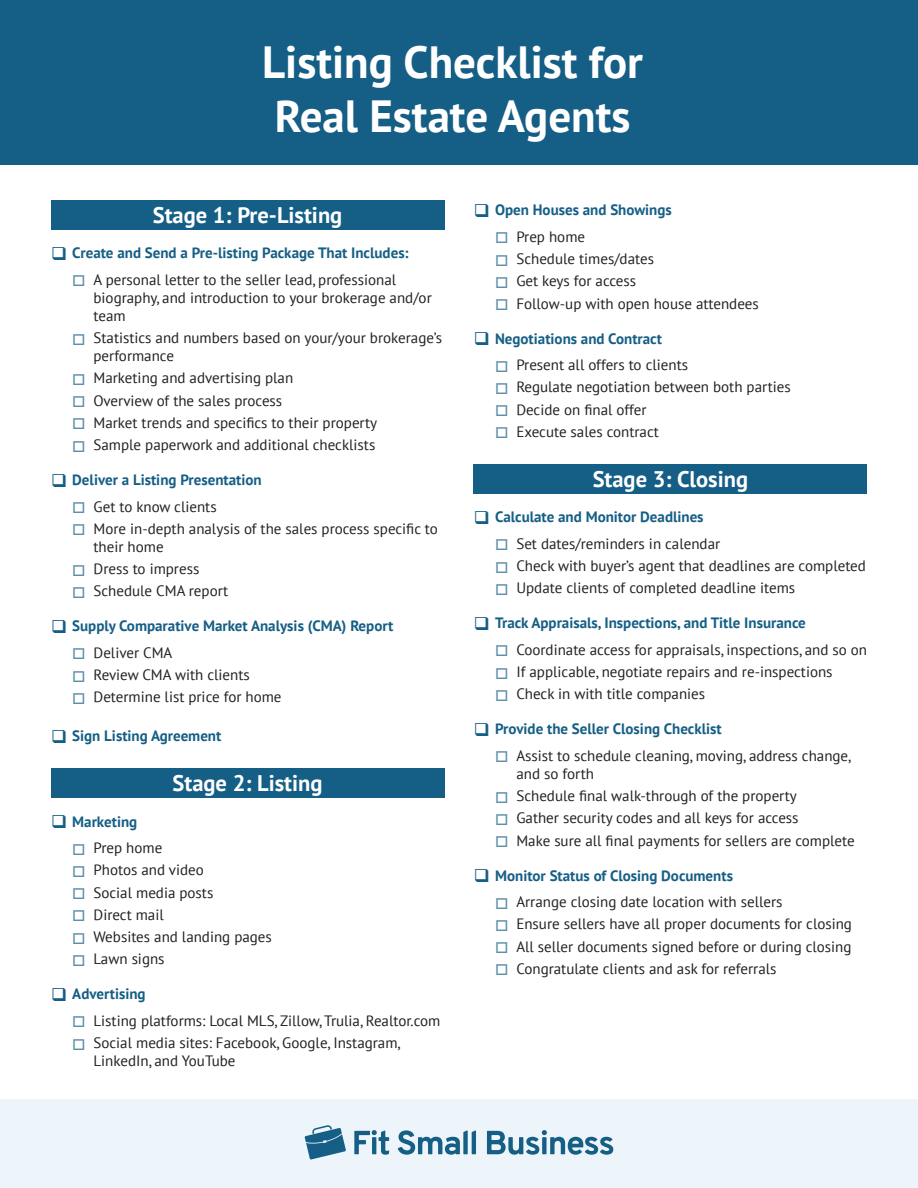
<style>
.page{position:relative;width:918px;height:1188px;background:#fff}
.page>*{position:absolute;margin:0;border:0;box-sizing:border-box;transform-origin:0 0}
.t1{font:700 45px "PT Sans";color:#fff}
.t2{font:700 22.5px "PT Sans";color:#fff}
.t3{font:15px/18px "PT Sans";color:#231f20}
.t4{font:700 15px "PT Sans";color:#155e85}
</style>
<div class="page">
<div style="left:0;top:0;width:918px;height:165px;background:#155e85"></div>
<div style="left:0;top:1100px;width:918px;height:88px;background:#eef5fa"></div>
<svg style="left:305px;top:1125px;width:41px;height:35px"></svg>
<svg style="left:354px;top:1130px;width:35px;height:25px"></svg>
<svg style="left:398px;top:1130px;width:78px;height:25px"></svg>
<svg style="left:487px;top:1130px;width:126px;height:25px"></svg>
<div style="left:51px;top:200px;width:393px;height:29px;background:#155e85"></div>
<div style="left:51px;top:768px;width:393px;height:30px;background:#155e85"></div>
<div style="left:474px;top:464px;width:393px;height:29px;background:#155e85"></div>
<p class="t1" style="left:262px;top:32px;width:382px">Listing Checklist for</p>
<p class="t1" style="left:275px;top:86px;width:357px">Real Estate Agents</p>
<p class="t2" style="left:153px;top:200px;width:191px">Stage 1: Pre-Listing</p>
<p class="t4" style="left:72px;top:243px;width:338px">Create and Send a Pre-listing Package That Includes:</p>
<p class="t3" style="left:94px;top:270px;width:340px">A personal letter to the seller lead, professional biography, and introduction to your brokerage and/or team</p>
<p class="t3" style="left:94px;top:328px;width:350px">Statistics and numbers based on your/your brokerage’s performance</p>
<p class="t3" style="left:94px;top:369px;width:201px">Marketing and advertising plan</p>
<p class="t3" style="left:94px;top:391px;width:190px">Overview of the sales process</p>
<p class="t3" style="left:94px;top:413px;width:285px">Market trends and specifics to their property</p>
<p class="t3" style="left:94px;top:436px;width:283px">Sample paperwork and additional checklists</p>
<p class="t4" style="left:72px;top:470px;width:191px">Deliver a Listing Presentation</p>
<p class="t3" style="left:94px;top:497px;width:125px">Get to know clients</p>
<p class="t3" style="left:94px;top:519px;width:346px">More in-depth analysis of the sales process specific to their home</p>
<p class="t3" style="left:94px;top:560px;width:107px">Dress to impress</p>
<p class="t3" style="left:94px;top:582px;width:136px">Schedule CMA report</p>
<p class="t4" style="left:72px;top:616px;width:323px">Supply Comparative Market Analysis (CMA) Report</p>
<p class="t3" style="left:94px;top:643px;width:80px">Deliver CMA</p>
<p class="t3" style="left:94px;top:666px;width:158px">Review CMA with clients</p>
<p class="t3" style="left:94px;top:688px;width:189px">Determine list price for home</p>
<p class="t4" style="left:72px;top:726px;width:151px">Sign Listing Agreement</p>
<p class="t2" style="left:173px;top:768px;width:151px">Stage 2: Listing</p>
<p class="t4" style="left:72px;top:811px;width:66px">Marketing</p>
<p class="t3" style="left:94px;top:838px;width:70px">Prep home</p>
<p class="t3" style="left:94px;top:861px;width:112px">Photos and video</p>
<p class="t3" style="left:94px;top:883px;width:121px">Social media posts</p>
<p class="t3" style="left:94px;top:905px;width:72px">Direct mail</p>
<p class="t3" style="left:94px;top:927px;width:180px">Websites and landing pages</p>
<p class="t3" style="left:94px;top:950px;width:73px">Lawn signs</p>
<p class="t4" style="left:72px;top:984px;width:75px">Advertising</p>
<p class="t3" style="left:94px;top:1011px;width:348px">Listing platforms: Local MLS, Zillow, Trulia, Realtor.com</p>
<p class="t3" style="left:94px;top:1033px;width:308px">Social media sites: Facebook, Google, Instagram,<br>LinkedIn, and YouTube</p>
<p class="t4" style="left:495px;top:200px;width:178px">Open Houses and Showings</p>
<p class="t3" style="left:516px;top:227px;width:70px">Prep home</p>
<p class="t3" style="left:516px;top:249px;width:139px">Schedule times/dates</p>
<p class="t3" style="left:516px;top:272px;width:121px">Get keys for access</p>
<p class="t3" style="left:516px;top:294px;width:244px">Follow-up with open house attendees</p>
<p class="t4" style="left:495px;top:328px;width:168px">Negotiations and Contract</p>
<p class="t3" style="left:516px;top:355px;width:173px">Present all offers to clients</p>
<p class="t3" style="left:516px;top:378px;width:276px">Regulate negotiation between both parties</p>
<p class="t3" style="left:516px;top:400px;width:132px">Decide on final offer</p>
<p class="t3" style="left:516px;top:422px;width:144px">Execute sales contract</p>
<p class="t2" style="left:593px;top:464px;width:157px">Stage 3: Closing</p>
<p class="t4" style="left:495px;top:507px;width:210px">Calculate and Monitor Deadlines</p>
<p class="t3" style="left:516px;top:534px;width:205px">Set dates/reminders in calendar</p>
<p class="t3" style="left:516px;top:557px;width:351px">Check with buyer’s agent that deadlines are completed</p>
<p class="t3" style="left:516px;top:579px;width:280px">Update clients of completed deadline items</p>
<p class="t4" style="left:495px;top:613px;width:312px">Track Appraisals, Inspections, and Title Insurance</p>
<p class="t3" style="left:516px;top:640px;width:352px">Coordinate access for appraisals, inspections, and so on</p>
<p class="t3" style="left:516px;top:663px;width:318px">If applicable, negotiate repairs and re-inspections</p>
<p class="t3" style="left:516px;top:685px;width:190px">Check in with title companies</p>
<p class="t4" style="left:495px;top:719px;width:228px">Provide the Seller Closing Checklist</p>
<p class="t3" style="left:516px;top:746px;width:336px">Assist to schedule cleaning, moving, address change, and so forth</p>
<p class="t3" style="left:516px;top:787px;width:282px">Schedule final walk-through of the property</p>
<p class="t3" style="left:516px;top:809px;width:284px">Gather security codes and all keys for access</p>
<p class="t3" style="left:516px;top:831px;width:340px">Make sure all final payments for sellers are complete</p>
<p class="t4" style="left:495px;top:866px;width:239px">Monitor Status of Closing Documents</p>
<p class="t3" style="left:516px;top:893px;width:268px">Arrange closing date location with sellers</p>
<p class="t3" style="left:516px;top:915px;width:337px">Ensure sellers have all proper documents for closing</p>
<p class="t3" style="left:516px;top:937px;width:337px">All seller documents signed before or during closing</p>
<p class="t3" style="left:516px;top:959px;width:262px">Congratulate clients and ask for referrals</p>
</div>
